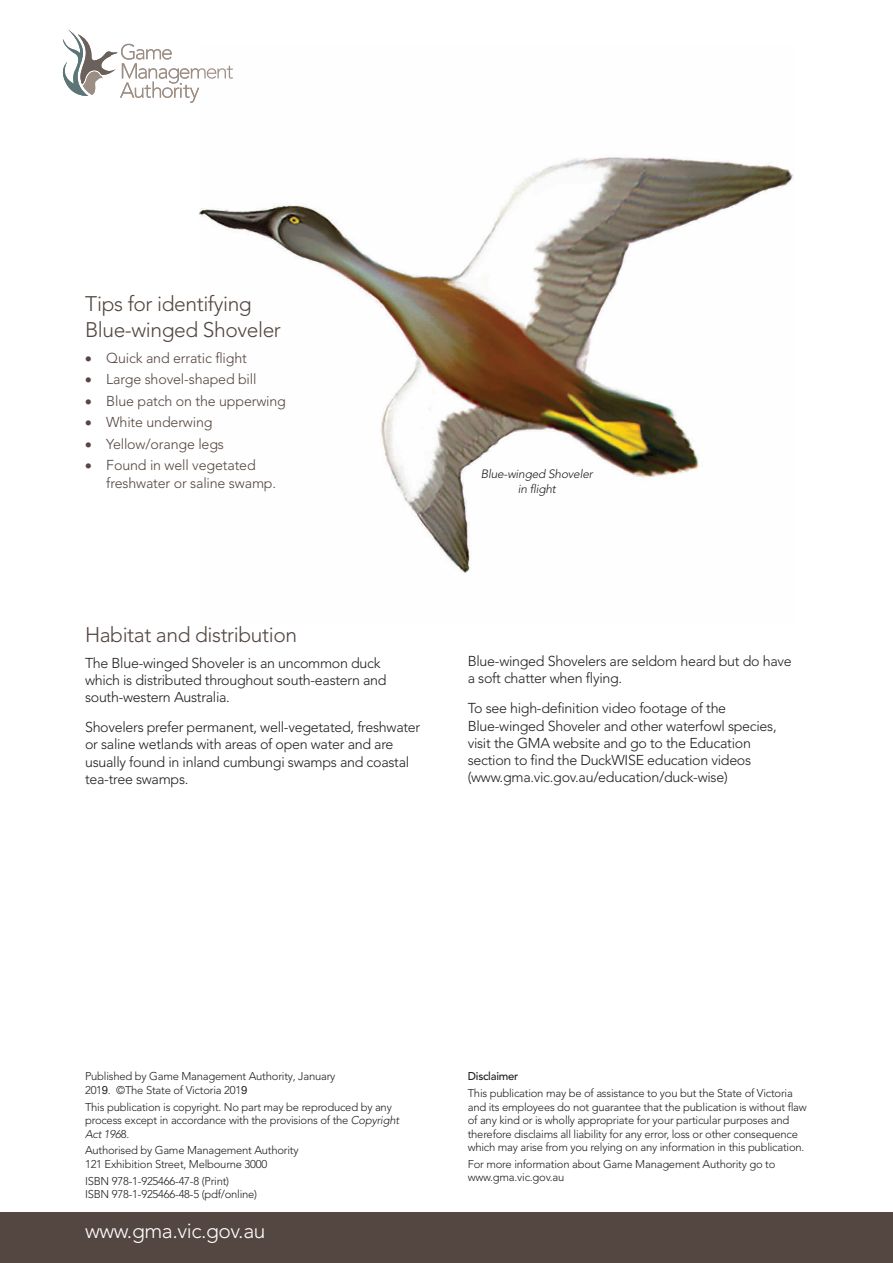
<style>
.page{position:relative;width:893px;height:1263px;background:#fff}
.page>*{position:absolute;margin:0;border:0;box-sizing:border-box;transform-origin:0 0}
.heading_Duck{font:300 21px/25.5px "Avenir LT Std";letter-spacing:-.02em;color:#544640}
.t1{font:300 21px "Avenir LT Std";letter-spacing:-.02em;color:#fff}
.body{font:300 14.25px/17.2px "Avenir LT Std";letter-spacing:-.02em;color:#231f20}
.t2{font:300 14.25px/17.2px "Avenir LT Std";letter-spacing:-.01em;color:#544640}
.t3{font:italic 300 12px/15px "Avenir LT Std";letter-spacing:-.02em;color:#231f20;text-align:center}
.disclaimer{font:300 11.25px/13.5px "Avenir LT Std";letter-spacing:-.02em;color:#231f20}
.disclaimer-2{font:500 11.25px "Avenir LT Std";letter-spacing:-.02em;color:#231f20}
.s1{font-family:"Arial";font-weight:400}
.s2{font-style:italic}
</style>
<div class="page">
<div style="left:0;top:1212px;width:893px;height:51px;background:#544640"></div>
<img style="left:199px;top:157px;width:595px;height:417px">
<svg style="left:63px;top:30px;width:170px;height:73px"></svg>
<p class="heading_Duck" style="left:85px;top:292px;width:197px">Tips for identifying<br>Blue-winged Shoveler</p>
<p class="t2" style="left:85px;top:349px;width:163px">• Quick and erratic flight</p>
<p class="t2" style="left:85px;top:371px;width:173px">• Large shovel-shaped bill</p>
<p class="t2" style="left:85px;top:392px;width:202px">• Blue patch on the upperwing</p>
<p class="t2" style="left:85px;top:414px;width:129px">• White underwing</p>
<p class="t2" style="left:85px;top:435px;width:140px">• Yellow/orange legs</p>
<p class="t2" style="left:106px;top:457px;width:171px;text-indent:-21px">• Found in well vegetated freshwater or saline swamp.</p>
<p class="t3" style="left:481px;top:466px;width:113px">Blue-winged Shoveler in flight</p>
<p class="heading_Duck" style="left:85px;top:622px;width:214px">Habitat and distribution</p>
<p class="body" style="left:85px;top:654px;width:303px">The Blue-winged Shoveler is an uncommon duck which is distributed throughout south-eastern and south-western Australia.</p>
<p class="body" style="left:85px;top:718px;width:337px">Shovelers prefer permanent, well-vegetated, freshwater or saline wetlands with areas of open water and are usually found in inland cumbungi swamps and coastal tea-tree swamps.</p>
<p class="body" style="left:468px;top:653px;width:326px">Blue-winged Shovelers are seldom heard but do have a soft chatter when flying.</p>
<p class="body" style="left:468px;top:700px;width:310px">To see high-definition video footage of the Blue-winged Shoveler and other waterfowl species, visit the GMA website and go to the Education section to find the DuckWISE education videos (www.gma.vic.gov.au/education/duck-wise)</p>
<p class="disclaimer" style="left:85px;top:1069px;width:252px;line-height:14px">Published by Game Management Authority, January<br>201<span class="s1">9</span>. ©The State of Victoria 201<span class="s1">9</span></p>
<p class="disclaimer" style="left:85px;top:1100px;width:316px">This publication is copyright. No part may be reproduced by any process except in accordance with the provisions of the <span class="s2">Copyright<br>Act 196</span>8.</p>
<p class="disclaimer" style="left:85px;top:1144px;width:215px">Authorised by Game Management Authority<br>121 Exhibition Street, Melbourne 3000</p>
<p class="disclaimer" style="left:85px;top:1174px;width:174px">ISBN 978-1-925466-47-8 (Print)<br>ISBN 978-1-925466-48-5 (pdf/online)</p>
<h1 class="t1" style="left:85px;top:1219px;width:182px">www.gma.vic.gov.au</h1>
<p class="disclaimer-2" style="left:468px;top:1070px;width:52px">Disclaimer</p>
<p class="disclaimer" style="left:468px;top:1086px;width:341px">This publication may be of assistance to you but the State of Victoria and its employees do not guarantee that the publication is without flaw of any kind or is wholly appropriate for your particular purposes and therefore disclaims all liability for any error, loss or other consequence which may arise from you relying on any information in this publication.</p>
<p class="disclaimer" style="left:468px;top:1157px;width:309px">For more information about Game Management Authority go to www.gma.vic.gov.au</p>
</div>
